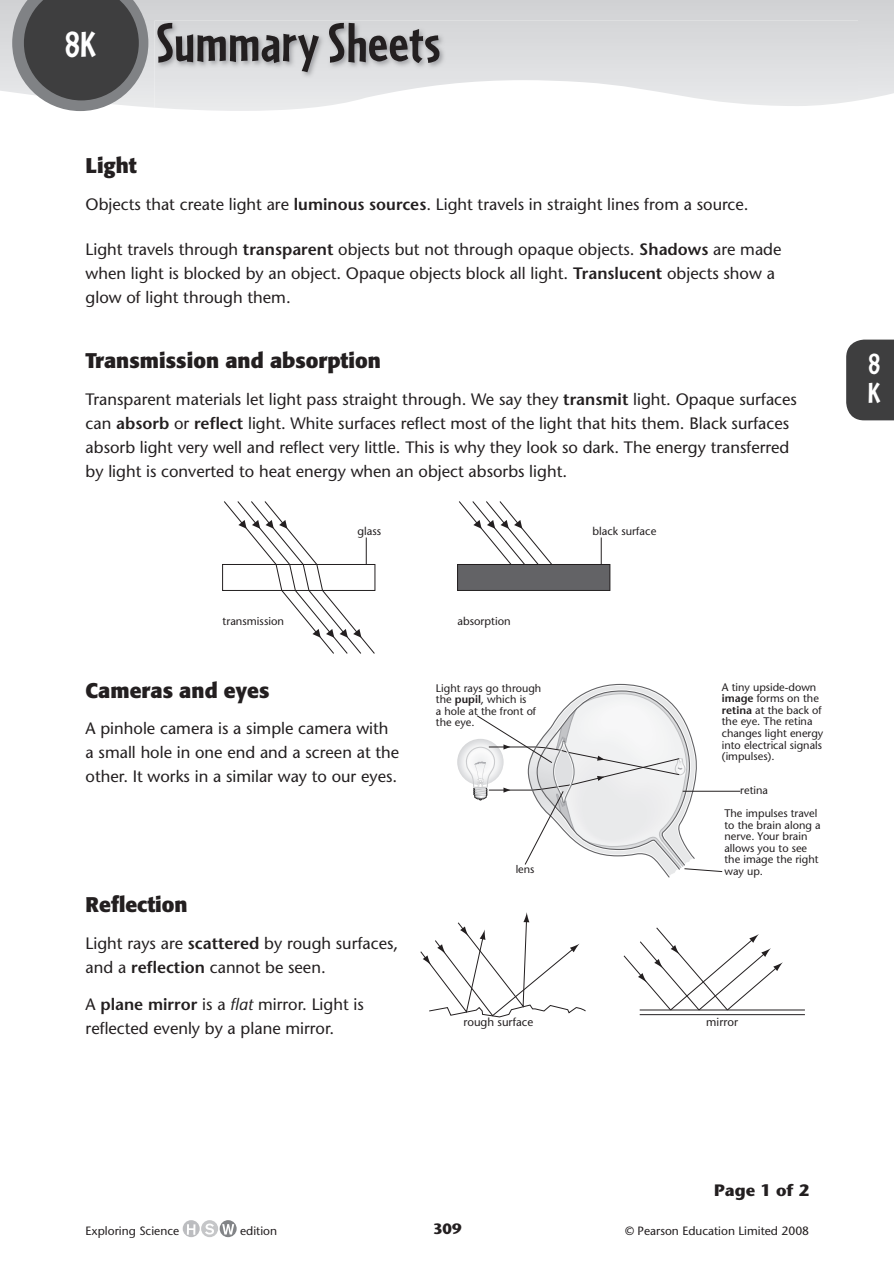
<style>
.page{position:relative;width:894px;height:1263px;background:#fff}
.page>*{position:absolute;margin:0;border:0;box-sizing:border-box;transform-origin:0 0}
.t1{font:700 57px "Cafeteria";letter-spacing:.005em;color:#231f20}
.t2{font:700 37.5px "Cafeteria";color:#fff}
.t3{font:700 30px/28.5px "Cafeteria";color:#fff}
.t4{font:700 21px "Formata";color:#231f20}
.t5{font:16.5px/24px "Stone Sans";color:#231f20}
.t6{font:700 16.5px "Stone Sans Std";color:#231f20}
.t7{font:700 15px "Stone Sans Std";color:#231f20}
.t8{font:12px "Stone Sans";color:#231f20}
.t9{font:11.55px "Stone Sans";color:#231f20}
.t10{font:11.25px "Stone Sans";color:#231f20}
.t11{font:10.95px/11.6px "Stone Sans";color:#231f20}
.s1{font-weight:600}
.s2{font-style:italic}
</style>
<div class="page">
<svg style="left:0;top:0;width:893px;height:108px;background:#d5d6d8"></svg>
<svg style="left:12px;top:0;width:136px;height:111px;background:#666768"></svg>
<svg style="left:183px;top:1219px;width:17px;height:17px"></svg>
<svg style="left:187px;top:1224px;width:8px;height:10px"></svg>
<svg style="left:201px;top:1219px;width:17px;height:17px"></svg>
<svg style="left:205px;top:1223px;width:9px;height:11px"></svg>
<svg style="left:219px;top:1219px;width:18px;height:18px"></svg>
<svg style="left:222px;top:1223px;width:12px;height:11px"></svg>
<div style="left:846px;top:339px;width:47px;height:81px;background:#3e3e3f"></div>
<img style="left:154px;top:20px;width:703px;height:91px">
<div style="left:457px;top:564px;width:152px;height:26px;background:#636366"></div>
<div style="left:457px;top:564px;width:153px;height:26px;border:1px solid #231f20"></div>
<svg style="left:457px;top:501px;width:96px;height:65px"></svg>
<svg style="left:223px;top:501px;width:153px;height:153px"></svg>
<svg style="left:600px;top:537px;width:1px;height:27px"></svg>
<svg style="left:457px;top:738px;width:46px;height:47px"></svg>
<svg style="left:465px;top:683px;width:257px;height:195px"></svg>
<hr style="left:682px;top:790px;width:58px;height:1px;background:#231f20">
<svg style="left:420px;top:912px;width:166px;height:105px"></svg>
<hr style="left:639px;top:1009px;width:165px;height:1px;background:#231f20">
<hr style="left:639px;top:1014px;width:165px;height:1px;background:#231f20">
<svg style="left:623px;top:927px;width:159px;height:84px"></svg>
<h2 class="t2" style="left:65px;top:23px;width:32px">8K</h2>
<h1 class="t1" style="left:156px;top:10px;width:285px">Summary Sheets</h1>
<p class="t4" style="left:86px;top:152px;width:53px">Light</p>
<p class="t5" style="left:86px;top:192px;width:664px">Objects that create light are <span class="s1">luminous sources</span>. Light travels in straight lines from a source.</p>
<p class="t5" style="left:86px;top:237px;width:697px">Light travels through <span class="s1">transparent</span> objects but not through opaque objects. <span class="s1">Shadows</span> are made when light is blocked by an object. Opaque objects block all light. <span class="s1">Translucent</span> objects show a glow of light through them.</p>
<p class="t4" style="left:86px;top:347px;width:296px">Transmission and absorption</p>
<p class="t5" style="left:86px;top:387px;width:712px">Transparent materials let light pass straight through. We say they <span class="s1">transmit</span> light. Opaque surfaces can <span class="s1">absorb</span> or <span class="s1">reflect</span> light. White surfaces reflect most of the light that hits them. Black surfaces absorb light very well and reflect very little. This is why they look so dark. The energy transferred by light is converted to heat energy when an object absorbs light.</p>
<p class="t10" style="left:222px;top:614px;width:63px">transmission</p>
<p class="t10" style="left:357px;top:524px;width:25px">glass</p>
<p class="t4" style="left:86px;top:676px;width:185px">Cameras and eyes</p>
<p class="t5" style="left:86px;top:716px;width:315px">A pinhole camera is a simple camera with a small hole in one end and a screen at the other. It works in a similar way to our eyes.</p>
<p class="t4" style="left:86px;top:891px;width:103px">Reflection</p>
<p class="t5" style="left:86px;top:931px;width:314px">Light rays are <span class="s1">scattered</span> by rough surfaces, and a <span class="s1">reflection</span> cannot be seen.</p>
<p class="t5" style="left:86px;top:992px;width:279px">A <span class="s1">plane mirror</span> is a <span class="s2">flat</span> mirror. Light is reflected evenly by a plane mirror.</p>
<p class="t10" style="left:457px;top:614px;width:55px">absorption</p>
<p class="t10" style="left:592px;top:524px;width:65px">black surface</p>
<p class="t11" style="left:436px;top:682px;width:107px">Light rays go through the <span class="s1">pupil</span>, which is<br>a hole at the front of the eye.</p>
<p class="t11" style="left:721px;top:681px;width:103px">A tiny upside-down <span class="s1">image</span> forms on the <span class="s1">retina</span> at the back of the eye. The retina changes light energy into electrical signals (impulses).</p>
<p class="t11" style="left:515px;top:863px;width:20px">lens</p>
<p class="t11" style="left:740px;top:783px;width:29px">retina</p>
<p class="t11" style="left:724px;top:807px;width:98px">The impulses travel to the brain along a nerve. Your brain allows you to see the image the right way up.</p>
<p class="t9" style="left:463px;top:1015px;width:71px">rough surface</p>
<p class="t9" style="left:706px;top:1015px;width:33px">mirror</p>
<h3 class="t3" style="left:867px;top:349px;width:14px">8<br>K</h3>
<p class="t6" style="left:714px;top:1179px;width:96px">Page 1 of 2</p>
<p class="t8" style="left:86px;top:1223px;width:95px">Exploring Science</p>
<p class="t8" style="left:240px;top:1223px;width:38px">edition</p>
<p class="t7" style="left:433px;top:1219px;width:30px">309</p>
<p class="t8" style="left:624px;top:1223px;width:185px">© Pearson Education Limited 2008</p>
</div>
